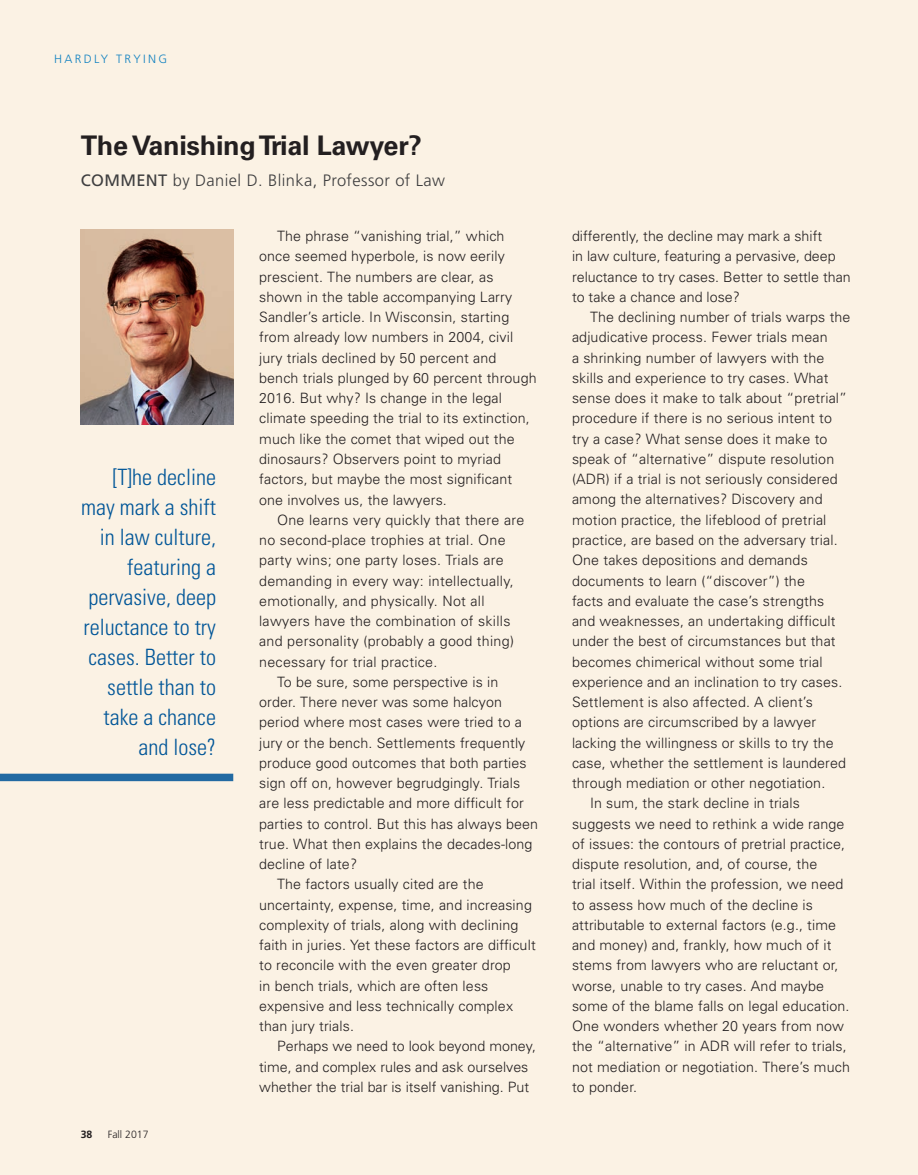
<style>
.page{position:relative;width:918px;height:1175px;background:#fff}
.page>*{position:absolute;margin:0;border:0;box-sizing:border-box;transform-origin:0 0}
.Body_GB{font:700 27px "Univers";letter-spacing:-.01em;color:#231f20}
.Body_GB-2{font:300 condensed 22.5px/30px "Univers";color:#015698;text-align:right}
.Speech_Excerpt_Intro{font:300 16.5px "Frutiger";letter-spacing:.025em;color:#3e3e3f}
.Body_GB-3{font:300 14.25px/20.2px "Univers";letter-spacing:.01em;color:#231f20}
.Section_heading_righ{font:300 12px "Frutiger LT Std";letter-spacing:.2em;color:#1282c1}
.Page_number_right{font:300 10.5px "Frutiger LT Std";color:#231f20}
.Page_number_right-2{font:700 10.5px "Frutiger LT Std";color:#231f20}
.s1{font-weight:400}
</style>
<div class="page">
<div style="left:0;top:0;width:918px;height:1174px;background:#fbf2e4"></div>
<img style="left:81px;top:230px;width:152px;height:195px">
<div style="left:0;top:773px;width:233px;height:8px;background:#226aa2"></div>
<p class="Section_heading_righ" style="left:54px;top:52px;width:115px">HARDLY TRYING</p>
<p class="Body_GB" style="left:81px;top:130px;width:343px">The Vanishing Trial Lawyer?</p>
<p class="Speech_Excerpt_Intro" style="left:81px;top:171px;width:366px"><span class="s1">COMMENT</span> by Daniel D. Blinka, Professor of Law</p>
<p class="Body_GB-2" style="left:81px;top:462px;width:136px">[T]he decline may mark a shift in law culture, featuring a pervasive, deep reluctance to try cases. Better to settle than to take a chance and lose?</p>
<p class="Page_number_right-2" style="left:81px;top:1128px;width:13px">38</p>
<p class="Page_number_right" style="left:108px;top:1128px;width:42px">Fall 2017</p>
<p class="Body_GB-3" style="left:259px;top:226px;width:279px;text-indent:18px">The phrase “vanishing trial,” which once seemed hyperbole, is now eerily prescient. The numbers are clear, as shown in the table accompanying Larry Sandler’s article. In Wisconsin, starting from already low numbers in 2004, civil jury trials declined by 50 percent and bench trials plunged by 60 percent through 2016. But why? Is change in the legal climate speeding the trial to its extinction, much like the comet that wiped out the dinosaurs? Observers point to myriad factors, but maybe the most significant one involves us, the lawyers.</p>
<p class="Body_GB-3" style="left:259px;top:509px;width:267px;text-indent:18px">One learns very quickly that there are no second-place trophies at trial. One party wins; one party loses. Trials are demanding in every way: intellectually, emotionally, and physically. Not all lawyers have the combination of skills and personality (probably a good thing) necessary for trial practice.</p>
<p class="Body_GB-3" style="left:259px;top:671px;width:281px;text-indent:18px">To be sure, some perspective is in order. There never was some halcyon period where most cases were tried to a jury or the bench. Settlements frequently produce good outcomes that both parties sign off on, however begrudgingly. Trials are less predictable and more difficult for parties to control. But this has always been true. What then explains the decades-long decline of late?</p>
<p class="Body_GB-3" style="left:259px;top:874px;width:278px;text-indent:18px">The factors usually cited are the uncertainty, expense, time, and increasing complexity of trials, along with declining faith in juries. Yet these factors are difficult to reconcile with the even greater drop<br>in bench trials, which are often less expensive and less technically complex than jury trials.</p>
<p class="Body_GB-3" style="left:259px;top:1036px;width:279px;text-indent:18px">Perhaps we need to look beyond money, time, and complex rules and ask ourselves whether the trial bar is itself vanishing. Put</p>
<p class="Body_GB-3" style="left:572px;top:226px;width:280px">differently, the decline may mark a shift<br>in law culture, featuring a pervasive, deep reluctance to try cases. Better to settle than to take a chance and lose?</p>
<p class="Body_GB-3" style="left:572px;top:307px;width:280px;text-indent:18px">The declining number of trials warps the adjudicative process. Fewer trials mean<br>a shrinking number of lawyers with the skills and experience to try cases. What sense does it make to talk about “pretrial” procedure if there is no serious intent to try a case? What sense does it make to speak of “alternative” dispute resolution (ADR) if a trial is not seriously considered among the alternatives? Discovery and motion practice, the lifeblood of pretrial practice, are based on the adversary trial.<br>One takes depositions and demands documents to learn (“discover”) the<br>facts and evaluate the case’s strengths and weaknesses, an undertaking difficult under the best of circumstances but that becomes chimerical without some trial experience and an inclination to try cases.<br>Settlement is also affected. A client’s options are circumscribed by a lawyer lacking the willingness or skills to try the case, whether the settlement is laundered through mediation or other negotiation.</p>
<p class="Body_GB-3" style="left:572px;top:793px;width:280px;text-indent:18px">In sum, the stark decline in trials suggests we need to rethink a wide range of issues: the contours of pretrial practice, dispute resolution, and, of course, the<br>trial itself. Within the profession, we need to assess how much of the decline is attributable to external factors (e.g., time and money) and, frankly, how much of it stems from lawyers who are reluctant or, worse, unable to try cases. And maybe some of the blame falls on legal education.<br>One wonders whether 20 years from now the “alternative” in ADR will refer to trials, not mediation or negotiation. There’s much to ponder.</p>
</div>
